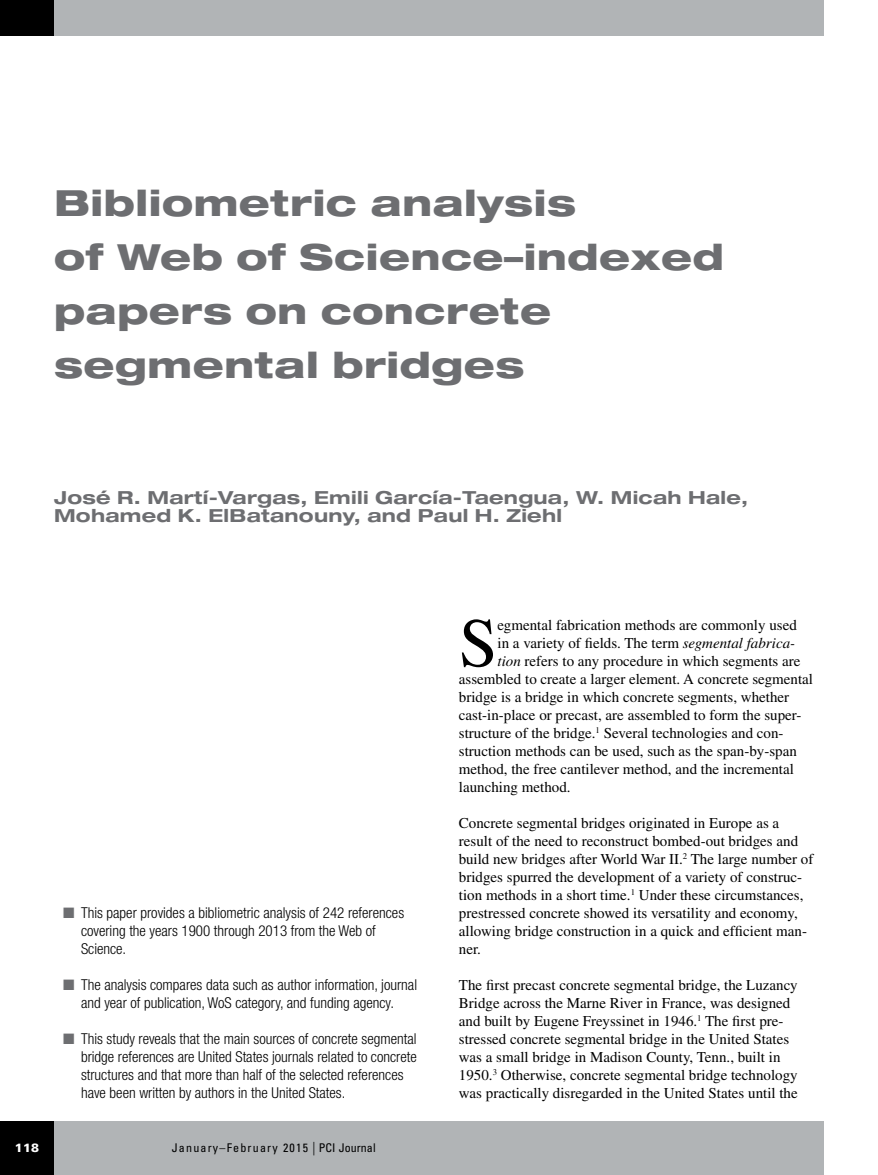
<style>
.page{position:relative;width:878px;height:1175px;background:#fff}
.page>*{position:absolute;margin:0;border:0;box-sizing:border-box;transform-origin:0 0}
.t1{font:69.45px "Times LT Std";color:#000}
.t2{font:800 expanded 36px/54px "Helvetica Neue LT Std";letter-spacing:.015em;color:#6d6e71;scale:1.06 1}
.t3{font:700 expanded 18px/18px "Helvetica Neue LT Std";letter-spacing:.015em;color:#6d6e71;scale:1.06 1}
.t4{font:15px/18px "Times LT Std";color:#000}
.t5{font:300 condensed 15px/18px "Helvetica Neue LT Std";color:#000}
.t6{font:condensed 12px "Univers LT Std";letter-spacing:.1em;color:#000}
.t7{font:900 12px "Univers LT Std";color:#fff}
.s1{color:#6d6e71}
.s2{font-weight:300;font-size:13.5px}
.s3{font-style:italic}
</style>
<div class="page">
<div style="left:0;top:1120px;width:824px;height:54px;background:#b1b4b6"></div>
<div style="left:0;top:1121px;width:53px;height:53px;background:#000"></div>
<div style="left:0;top:0;width:824px;height:36px;background:#b1b4b6"></div>
<div style="left:0;top:0;width:54px;height:36px;background:#000"></div>
<h2 class="t2" style="left:54px;top:175px;width:633px">Bibliometric analysis<br>of Web of Science–indexed papers on concrete segmental bridges</h2>
<p class="t3" style="left:54px;top:488px;width:656px">José R. Martí-Vargas, Emili García-Taengua, W. Micah Hale,<br>Mohamed K. ElBatanouny, and Paul H. Ziehl</p>
<p class="t5" style="left:81px;top:904px;width:325px;text-indent:-18px"><span class="s1">■</span> This paper provides a bibliometric analysis of 242 references covering the years 1900 through 2013 from the Web of<br>Science.</p>
<p class="t5" style="left:63px;top:976px;width:355px;text-align:center"><span class="s1">■</span> The analysis compares data such as author information, journal and year of publication, WoS category, and funding agency.</p>
<p class="t5" style="left:81px;top:1030px;width:337px;text-indent:-18px"><span class="s1">■</span> This study reveals that the main sources of concrete segmental bridge references are United States journals related to concrete structures and that more than half of the selected references have been written by authors in the United States.</p>
<p class="t7" style="left:15px;top:1140px;width:26px">118</p>
<p class="t6" style="left:172px;top:1140px;width:205px">January–February 2015 <span class="s2">|</span> PCI Journal</p>
<h1 class="t1" style="left:459px;top:604px;width:40px">S</h1>
<p class="t4" style="left:497px;top:616px;width:301px">egmental fabrication methods are commonly used</p>
<p class="t4" style="left:497px;top:634px;width:299px">in a variety of fields. The term <span class="s3">segmental fabrica-</span></p>
<p class="t4" style="left:497px;top:652px;width:304px"><span class="s3">tion</span> refers to any procedure in which segments are</p>
<p class="t4" style="left:459px;top:670px;width:355px">assembled to create a larger element. A concrete segmental</p>
<p class="t4" style="left:459px;top:688px;width:332px">bridge is a bridge in which concrete segments, whether</p>
<p class="t4" style="left:459px;top:706px;width:344px">cast-in-place or precast, are assembled to form the super-</p>
<p class="t4" style="left:459px;top:724px;width:326px">structure of the bridge.<sup>1</sup> Several technologies and con-</p>
<p class="t4" style="left:459px;top:742px;width:339px">struction methods can be used, such as the span-by-span</p>
<p class="t4" style="left:459px;top:760px;width:336px">method, the free cantilever method, and the incremental</p>
<p class="t4" style="left:459px;top:778px;width:113px">launching method.</p>
<p class="t4" style="left:459px;top:814px;width:356px">Concrete segmental bridges originated in Europe as a result of the need to reconstruct bombed-out bridges and build new bridges after World War II.<sup>2</sup> The large number of bridges spurred the development of a variety of construc&shy;tion methods in a short time.<sup>1</sup> Under these circumstances, prestressed concrete showed its versatility and economy, allowing bridge construction in a quick and efficient man&shy;ner.</p>
<p class="t4" style="left:459px;top:976px;width:340px">The first precast concrete segmental bridge, the Luzancy Bridge across the Marne River in France, was designed and built by Eugene Freyssinet in 1946.<sup>1</sup> The first pre&shy;stressed concrete segmental bridge in the United States was a small bridge in Madison County, Tenn., built in 1950.<sup>3</sup> Otherwise, concrete segmental bridge technology was practically disregarded in the United States until the</p>
</div>
